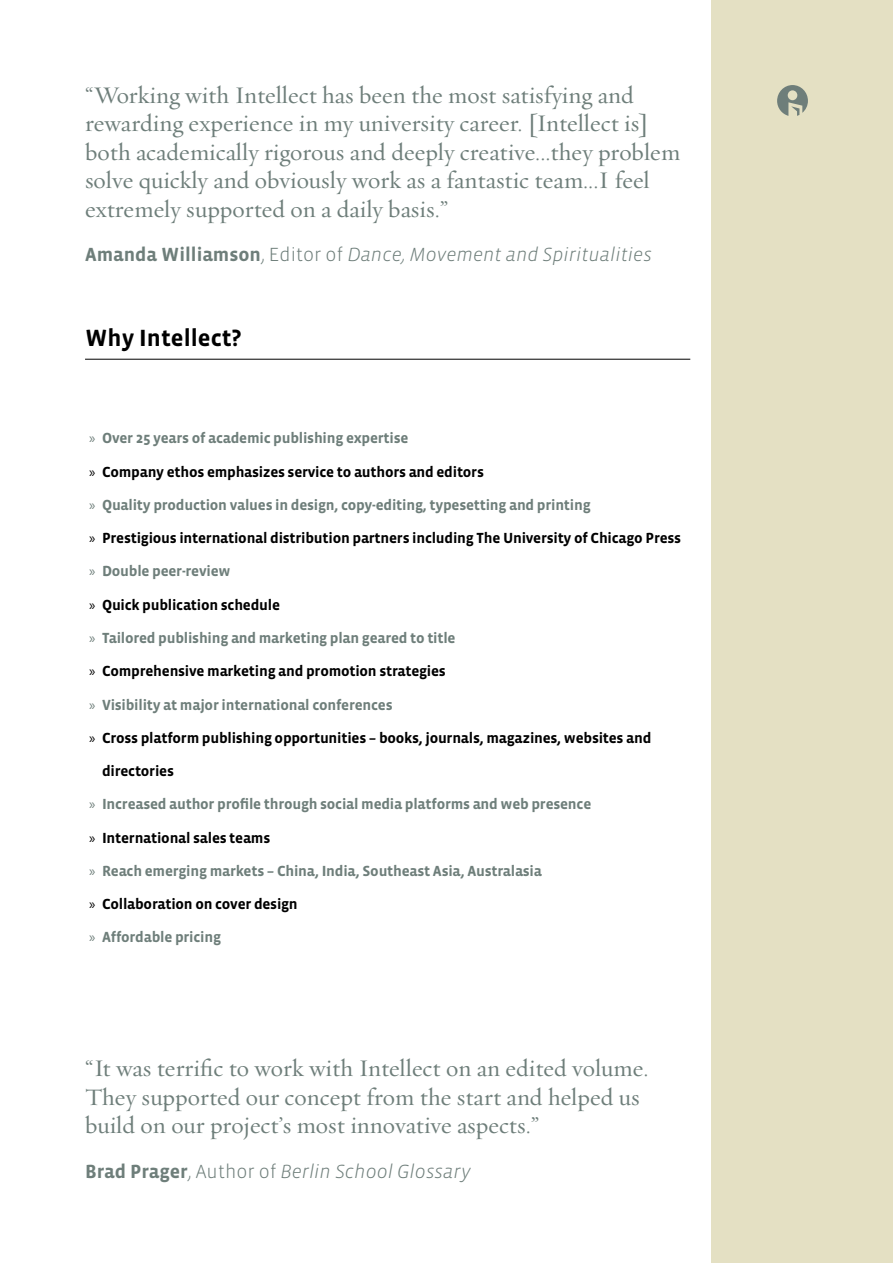
<style>
.page{position:relative;width:893px;height:1263px;background:#fff}
.page>*{position:absolute;margin:0;border:0;box-sizing:border-box;transform-origin:0 0}
.t1{font:24px/28.5px "Requiem Text HTF Roman";color:#6e7e7a}
.t2{font:700 24px "Vista Sans";color:#000}
.t3{font:italic 300 19.5px "Vista Sans";color:#6e7e7a}
.t4{font:700 15px "Vista Sans";letter-spacing:-.015em;color:#6e7e7a}
.t5{font:700 15px "Vista Sans";letter-spacing:-.015em;color:#000}
.s1{font-weight:700;font-style:normal}
.s2{font-style:normal}
.s3{font-family:"Myriad Pro";font-weight:400}
</style>
<div class="page">
<div style="left:711px;top:0;width:182px;height:1263px;background:#e4e0c3"></div>
<hr style="left:85px;top:359px;width:605px;height:1px;background:#000">
<svg style="left:777px;top:85px;width:31px;height:31px"></svg>
<p class="t1" style="left:85px;top:81px;width:597px">“Working with Intellect has been the most satisfying and rewarding experience in my university career. [Intellect is] both academically rigorous and deeply creative...they problem solve quickly and obviously work as a fantastic team...I feel extremely supported on a daily basis.”</p>
<p class="t3" style="left:85px;top:245px;width:568px"><span class="s1">Amanda Williamson</span><span class="s2">, Editor of</span> Dance, Movement and Spiritualities</p>
<p class="t2" style="left:85px;top:326px;width:158px">Why Intellect?</p>
<p class="t4" style="left:89px;top:430px;width:321px"><span class="s3">»</span> Over 25 years of academic publishing expertise</p>
<p class="t5" style="left:89px;top:464px;width:396px"><span class="s3">»</span> Company ethos emphasizes service to authors and editors</p>
<p class="t4" style="left:89px;top:497px;width:503px"><span class="s3">»</span> Quality production values in design, copy-editing, typesetting and printing</p>
<p class="t5" style="left:89px;top:530px;width:593px"><span class="s3">»</span> Prestigious international distribution partners including The University of Chicago Press</p>
<p class="t4" style="left:89px;top:564px;width:143px"><span class="s3">»</span> Double peer-review</p>
<p class="t5" style="left:89px;top:597px;width:192px"><span class="s3">»</span> Quick publication schedule</p>
<p class="t4" style="left:89px;top:630px;width:368px"><span class="s3">»</span> Tailored publishing and marketing plan geared to title</p>
<p class="t5" style="left:89px;top:664px;width:358px"><span class="s3">»</span> Comprehensive marketing and promotion strategies</p>
<p class="t4" style="left:89px;top:697px;width:305px"><span class="s3">»</span> Visibility at major international conferences</p>
<p class="t5" style="left:89px;top:730px;width:564px"><span class="s3">»</span> Cross platform publishing opportunities – books, journals, magazines, websites and</p>
<p class="t5" style="left:102px;top:763px;width:73px">directories</p>
<p class="t4" style="left:89px;top:796px;width:504px"><span class="s3">»</span> Increased author profile through social media platforms and web presence</p>
<p class="t5" style="left:89px;top:830px;width:183px"><span class="s3">»</span> International sales teams</p>
<p class="t4" style="left:89px;top:863px;width:454px"><span class="s3">»</span> Reach emerging markets – China, India, Southeast Asia, Australasia</p>
<p class="t5" style="left:89px;top:896px;width:210px"><span class="s3">»</span> Collaboration on cover design</p>
<p class="t4" style="left:89px;top:930px;width:133px"><span class="s3">»</span> Affordable pricing</p>
<p class="t1" style="left:85px;top:1055px;width:565px">“It was terrific to work with Intellect on an edited volume.<br>They supported our concept from the start and helped us build on our project’s most innovative aspects.”</p>
<p class="t3" style="left:85px;top:1161px;width:387px"><span class="s1">Brad Prager</span><span class="s2">, Author of</span> Berlin School Glossary</p>
</div>
